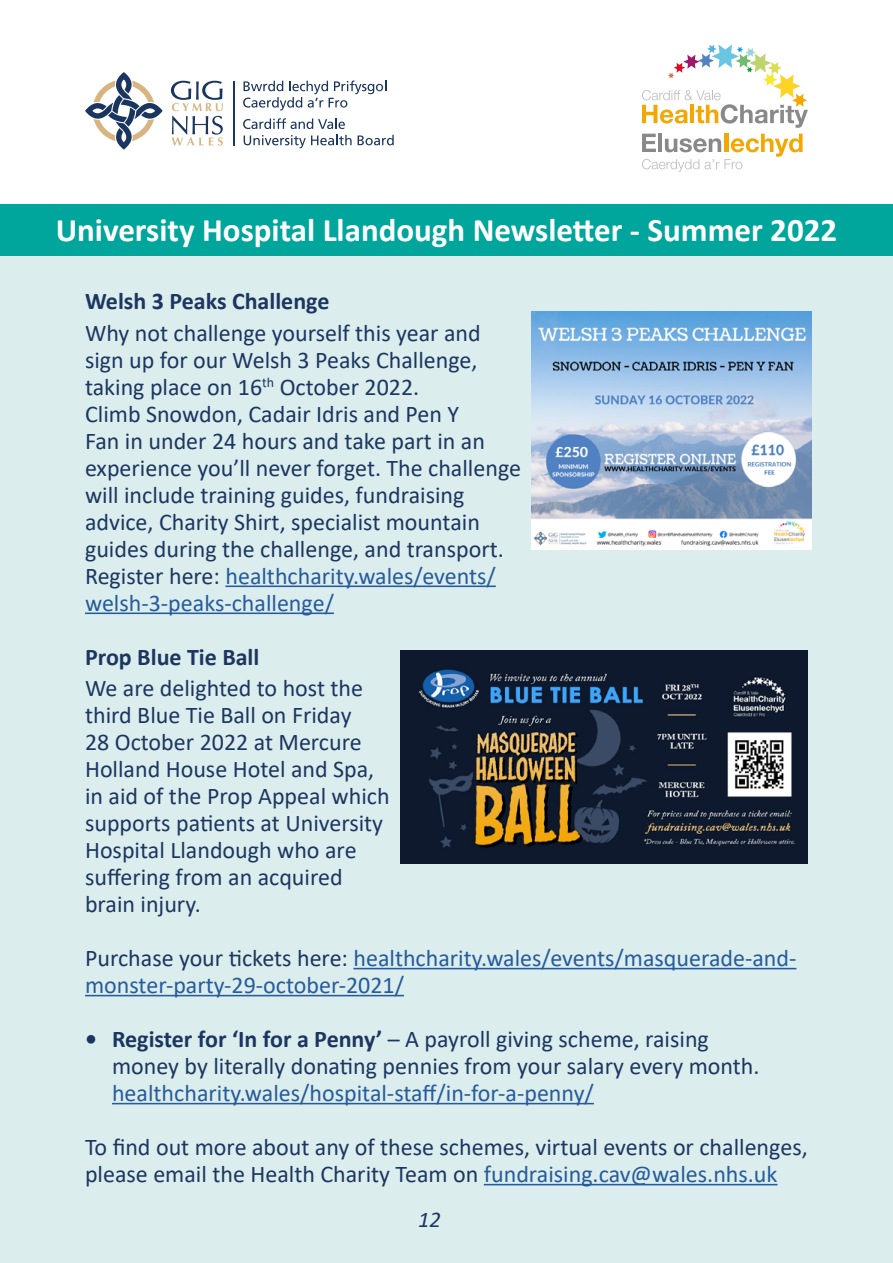
<style>
.page{position:relative;width:893px;height:1263px;background:#fff}
.page>*{position:absolute;margin:0;border:0;box-sizing:border-box;transform-origin:0 0}
.t1{font:700 33px "Calibri";color:#fff}
.t2{font:24px/27px "Calibri";color:#1d3661}
.t3{font:24px/27px "Calibri";color:#275b9b}
.t4{font:700 24px "Calibri";color:#1d3661}
.t5{font:italic 22.5px "Calibri";color:#1d3661}
.s1{color:#275b9b}
.s2{color:#1d3661}
.s3{font-weight:700}
</style>
<div class="page">
<div style="left:0;top:230px;width:893px;height:1033px;background:#dbeeed"></div>
<svg style="left:85px;top:72px;width:78px;height:78px"></svg>
<svg style="left:171px;top:81px;width:52px;height:65px"></svg>
<hr style="left:234px;top:81px;width:1px;height:64px;background:#1a355f">
<svg style="left:243px;top:81px;width:143px;height:30px"></svg>
<svg style="left:243px;top:118px;width:102px;height:11px"></svg>
<svg style="left:244px;top:135px;width:108px;height:13px"></svg>
<svg style="left:358px;top:135px;width:36px;height:10px"></svg>
<svg style="left:642px;top:45px;width:166px;height:83px"></svg>
<svg style="left:642px;top:134px;width:161px;height:38px"></svg>
<div style="left:0;top:205px;width:893px;height:51px;background:#00a59c"></div>
<hr style="left:225px;top:585px;width:271px;height:2px;background:#275b9b">
<hr style="left:85px;top:612px;width:249px;height:2px;background:#275b9b">
<hr style="left:353px;top:968px;width:443px;height:1px;background:#275b9b">
<hr style="left:85px;top:995px;width:319px;height:1px;background:#275b9b">
<hr style="left:112px;top:1103px;width:482px;height:1px;background:#275b9b">
<hr style="left:484px;top:1184px;width:293px;height:1px;background:#275b9b">
<img style="left:531px;top:312px;width:280px;height:238px">
<img style="left:400px;top:651px;width:408px;height:213px">
<h1 class="t1" style="left:56px;top:206px;width:783px">University Hospital Llandough Newsletter - Summer 2022</h1>
<p class="t4" style="left:85px;top:284px;width:246px">Welsh 3 Peaks Challenge</p>
<p class="t2" style="left:85px;top:318px;width:438px">Why not challenge yourself this year and sign up for our Welsh 3 Peaks Challenge, taking place on 16<sup>th</sup> October 2022.<br>Climb Snowdon, Cadair Idris and Pen Y<br>Fan in under 24 hours and take part in an experience you’ll never forget. The challenge will include training guides, fundraising advice, Charity Shirt, specialist mountain guides during the challenge, and transport.<br>Register here: <span class="s1">healthcharity.wales/events/ welsh-3-peaks-challenge/</span></p>
<p class="t4" style="left:85px;top:640px;width:176px">Prop Blue Tie Ball</p>
<p class="t2" style="left:85px;top:674px;width:306px">We are delighted to host the third Blue Tie Ball on Friday<br>28 October 2022 at Mercure<br>Holland House Hotel and Spa, in aid of the Prop Appeal which supports patients at University<br>Hospital Llandough who are suffering from an acquired brain injury.</p>
<p class="t3" style="left:85px;top:944px;width:713px"><span class="s2">Purchase your tickets here:</span> healthcharity.wales/events/masquerade-and&shy;monster-party-29-october-2021/</p>
<p class="t2" style="left:112px;top:1025px;width:649px;text-indent:-27px"><span class="s3">• Register for ‘In for a Penny’</span> – A payroll giving scheme, raising money by literally donating pennies from your salary every month.</p>
<p class="t3" style="left:112px;top:1079px;width:483px">healthcharity.wales/hospital-staff/in-for-a-penny/</p>
<p class="t2" style="left:85px;top:1133px;width:724px">To find out more about any of these schemes, virtual events or challenges, please email the Health Charity Team on <span class="s1">fundraising.cav@wales.nhs.uk</span></p>
<p class="t5" style="left:418px;top:1204px;width:24px">12</p>
</div>
